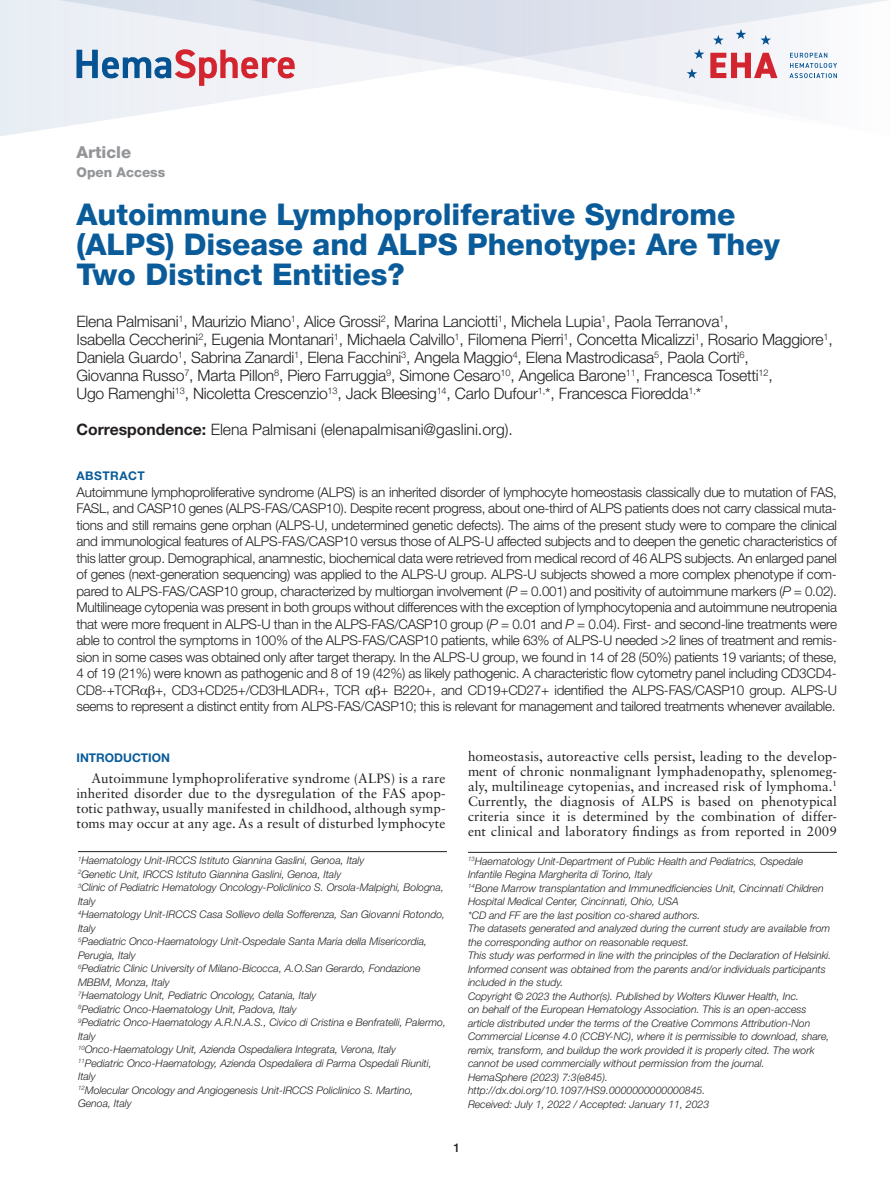
<style>
.page{position:relative;width:891px;height:1188px;background:#fff}
.page>*{position:absolute;margin:0;border:0;box-sizing:border-box;transform-origin:0 0}
.t1{font:800 30px/30px "Helvetica Neue LT Std";color:#0a5b9a}
.t2{font:800 16.5px "Helvetica Neue LT Std";color:#939598}
.t3{font:300 15.75px/18px "Helvetica Neue LT Std";letter-spacing:-.015em;color:#231f20}
.t4{font:300 13.5px/16.5px "Helvetica Neue LT Std";letter-spacing:-.02em;color:#231f20;text-align:justify}
.t5{font:13.5px/15px "Sabon LT Std";letter-spacing:.005em;color:#231f20;text-align:justify}
.t6{font:800 13.5px "Helvetica Neue LT Std";color:#939598}
.t7{font:700 12px "Helvetica Neue LT Std";color:#0a5b9a}
.t8{font:700 12px "Helvetica Neue LT Std";letter-spacing:.04em;color:#0a5b9a}
.t9{font:500 12px "Helvetica Neue LT Std";color:#231f20}
.t10{font:italic 300 10.5px/13.5px "Helvetica Neue LT Std";color:#231f20}
.s1{font-weight:700}
.s2{font-style:italic}
.s3{font-family:"Gandhari Unicode";font-weight:400}
</style>
<div class="page">
<div style="left:1px;top:0;width:58px;height:136px;background:#e8eef4"></div>
<svg style="left:59px;top:0;width:829px;height:127px"></svg>
<svg style="left:0;top:0;width:1px;height:136px"></svg>
<svg style="left:710px;top:53px;width:68px;height:25px"></svg>
<svg style="left:789px;top:53px;width:48px;height:25px"></svg>
<svg style="left:761px;top:35px;width:10px;height:10px"></svg>
<svg style="left:713px;top:35px;width:11px;height:10px"></svg>
<svg style="left:736px;top:29px;width:10px;height:10px"></svg>
<svg style="left:694px;top:49px;width:10px;height:10px"></svg>
<svg style="left:687px;top:68px;width:10px;height:10px"></svg>
<svg style="left:76px;top:49px;width:219px;height:37px"></svg>
<hr style="left:78px;top:851px;width:369px;height:1px;background:#231f20">
<hr style="left:468px;top:852px;width:369px;height:1px;background:#231f20">
<h2 class="t2" style="left:76px;top:142px;width:56px">Article</h2>
<p class="t6" style="left:76px;top:164px;width:90px">Open Access</p>
<h1 class="t1" style="left:76px;top:199px;width:705px">Autoimmune Lymphoproliferative Syndrome (ALPS) Disease and ALPS Phenotype: Are They<br>Two Distinct Entities?</h1>
<p class="t3" style="left:76px;top:312px;width:758px">Elena Palmisani<sup>1</sup>, Maurizio Miano<sup>1</sup>, Alice Grossi<sup>2</sup>, Marina Lanciotti<sup>1</sup>, Michela Lupia<sup>1</sup>, Paola Terranova<sup>1</sup>,<br>Isabella Ceccherini<sup>2</sup>, Eugenia Montanari<sup>1</sup>, Michaela Calvillo<sup>1</sup>, Filomena Pierri<sup>1</sup>, Concetta Micalizzi<sup>1</sup>, Rosario Maggiore<sup>1</sup>, Daniela Guardo<sup>1</sup>, Sabrina Zanardi<sup>1</sup>, Elena Facchini<sup>3</sup>, Angela Maggio<sup>4</sup>, Elena Mastrodicasa<sup>5</sup>, Paola Corti<sup>6</sup>,<br>Giovanna Russo<sup>7</sup>, Marta Pillon<sup>8</sup>, Piero Farruggia<sup>9</sup>, Simone Cesaro<sup>10</sup>, Angelica Barone<sup>11</sup>, Francesca Tosetti<sup>12</sup>,<br>Ugo Ramenghi<sup>13</sup>, Nicoletta Crescenzio<sup>13</sup>, Jack Bleesing<sup>14</sup>, Carlo Dufour<sup>1,</sup>*, Francesca Fioredda<sup>1,</sup>*</p>
<h3 class="t3" style="left:77px;top:420px;width:438px"><span class="s1">Correspondence:</span> Elena Palmisani (elenapalmisani@gaslini.org).</h3>
<p class="t8" style="left:77px;top:468px;width:70px">ABSTRACT</p>
<p class="t4" style="left:77px;top:483px;width:762px">Autoimmune lymphoproliferative syndrome (ALPS) is an inherited disorder of lymphocyte homeostasis classically due to mutation of FAS, FASL, and CASP10 genes (ALPS-FAS/CASP10). Despite recent progress, about one-third of ALPS patients does not carry classical muta&shy;tions and still remains gene orphan (ALPS-U, undetermined genetic defects). The aims of the present study were to compare the clinical and immunological features of ALPS-FAS/CASP10 versus those of ALPS-U affected subjects and to deepen the genetic characteristics of this latter group. Demographical, anamnestic, biochemical data were retrieved from medical record of 46 ALPS subjects. An enlarged panel of genes (next-generation sequencing) was applied to the ALPS-U group. ALPS-U subjects showed a more complex phenotype if com&shy;pared to ALPS-FAS/CASP10 group, characterized by multiorgan involvement (<span class="s2">P</span> = 0.001) and positivity of autoimmune markers (<span class="s2">P</span> = 0.02).<br>Multilineage cytopenia was present in both groups without differences with the exception of lymphocytopenia and autoimmune neutropenia that were more frequent in ALPS-U than in the ALPS-FAS/CASP10 group (<span class="s2">P</span> = 0.01 and <span class="s2">P</span> = 0.04). First- and second-line treatments were able to control the symptoms in 100% of the ALPS-FAS/CASP10 patients, while 63% of ALPS-U needed &gt;2 lines of treatment and remis&shy;sion in some cases was obtained only after target therapy. In the ALPS-U group, we found in 14 of 28 (50%) patients 19 variants; of these, 4 of 19 (21%) were known as pathogenic and 8 of 19 (42%) as likely pathogenic. A characteristic flow cytometry panel including CD3CD4- CD8-+TCR<span class="s3">αβ</span>+, CD3+CD25+/CD3HLADR+, TCR <span class="s3">αβ</span>+ B220+, and CD19+CD27+ identified the ALPS-FAS/CASP10 group. ALPS-U seems to represent a distinct entity from ALPS-FAS/CASP10; this is relevant for management and tailored treatments whenever available.</p>
<p class="t7" style="left:76px;top:750px;width:95px">INTRODUCTION</p>
<p class="t5" style="left:77px;top:771px;width:371px;text-indent:15px">Autoimmune lymphoproliferative syndrome (ALPS) is a rare inherited disorder due to the dysregulation of the FAS apop&shy;totic pathway, usually manifested in childhood, although symp&shy;toms may occur at any age. As a result of disturbed lymphocyte</p>
<p class="t5" style="left:468px;top:748px;width:371px">homeostasis, autoreactive cells persist, leading to the develop&shy;ment of chronic nonmalignant lymphadenopathy, splenomeg&shy;aly, multilineage cytopenias, and increased risk of lymphoma.<sup>1<br></sup>Currently, the diagnosis of ALPS is based on phenotypical criteria since it is determined by the combination of differ&shy;ent clinical and laboratory findings as from reported in 2009</p>
<p class="t10" style="left:78px;top:853px;width:369px"><sup>1</sup>Haematology Unit-IRCCS Istituto Giannina Gaslini, Genoa, Italy<br><sup>2</sup>Genetic Unit, IRCCS Istituto Giannina Gaslini, Genoa, Italy<br><sup>3</sup>Clinic of Pediatric Hematology Oncology-Policlinico S. Orsola-Malpighi, Bologna, Italy<br><sup>4</sup>Haematology Unit-IRCCS Casa Sollievo della Sofferenza, San Giovanni Rotondo, Italy<br><sup>5</sup>Paediatric Onco-Haematology Unit-Ospedale Santa Maria della Misericordia, Perugia, Italy<br><sup>6</sup>Pediatric Clinic University of Milano-Bicocca, A.O.San Gerardo, Fondazione MBBM, Monza, Italy<br><sup>7</sup>Haematology Unit, Pediatric Oncology, Catania, Italy<br><sup>8</sup>Pediatric Onco-Haematology Unit, Padova, Italy<br><sup>9</sup>Pediatric Onco-Haematology A.R.N.A.S., Civico di Cristina e Benfratelli, Palermo, Italy<br><sup>10</sup>Onco-Haematology Unit, Azienda Ospedaliera Integrata, Verona, Italy<br><sup>11</sup>Pediatric Onco-Haematology, Azienda Ospedaliera di Parma Ospedali Riuniti, Italy<br><sup>12</sup>Molecular Oncology and Angiogenesis Unit-IRCCS Policlinico S. Martino, Genoa, Italy</p>
<p class="t10" style="left:468px;top:854px;width:365px"><sup>13</sup>Haematology Unit-Department of Public Health and Pediatrics, Ospedale Infantile Regina Margherita di Torino, Italy<br><sup>14</sup>Bone Marrow transplantation and Immunedficiencies Unit, Cincinnati Children Hospital Medical Center, Cincinnati, Ohio, USA<br>*CD and FF are the last position co-shared authors.<br>The datasets generated and analyzed during the current study are available from the corresponding author on reasonable request.<br>This study was performed in line with the principles of the Declaration of Helsinki.<br>Informed consent was obtained from the parents and/or individuals participants included in the study.<br>Copyright © 2023 the Author(s). Published by Wolters Kluwer Health, Inc.<br>on behalf of the European Hematology Association. This is an open-access article distributed under the terms of the Creative Commons Attribution-Non Commercial License 4.0 (CCBY-NC), where it is permissible to download, share, remix, transform, and buildup the work provided it is properly cited. The work cannot be used commercially without permission from the journal.<br>HemaSphere (2023) 7:3(e845). http://dx.doi.org/10.1097/HS9.0000000000000845.<br>Received: July 1, 2022 / Accepted: January 11, 2023</p>
<p class="t9" style="left:453px;top:1140px;width:8px">1</p>
</div>
